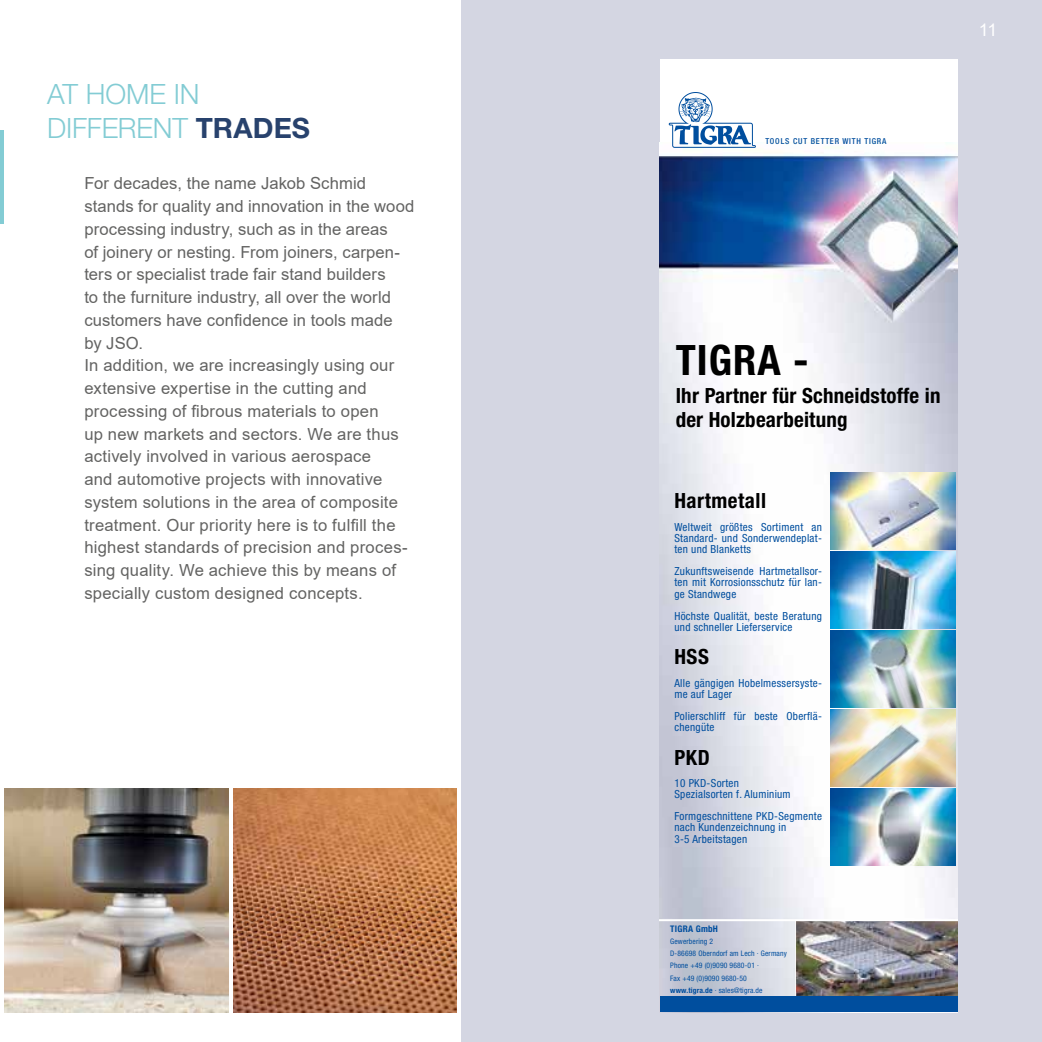
<style>
.page{position:relative;width:1042px;height:1042px;background:#fff}
.page>*{position:absolute;margin:0;border:0;box-sizing:border-box;transform-origin:0 0}
.t1{font:700 condensed 42px "Helvetica Neue";letter-spacing:.025em;color:#000}
.t2{font:300 28px/33.6px "Helvetica Neue LT Std";letter-spacing:-.005em;color:#83ccd4}
.t3{font:700 condensed 21px/24.5px "Helvetica Neue";letter-spacing:.01em;color:#000}
.t4{font:17.5px "Arial";color:#fff}
.t5{font:16.62px/22.8px "Arial";letter-spacing:.01em;color:#636362}
.t6{font:condensed 11.2px/11.2px "Helvetica Neue";letter-spacing:.025em;color:#004e9e}
.t7{font:700 condensed 9.1px "Helvetica Neue";letter-spacing:.025em;color:#004e9e}
.t8{font:500 condensed 8.22px "Helvetica Neue";letter-spacing:.1em;color:#004e9e}
.t9{font:condensed 7.52px/12.1px "Helvetica Neue";letter-spacing:.02em;color:#004e9e}
.s1{font-weight:700;color:#28426d}
.s2{font-weight:700}
</style>
<div class="page">
<div style="left:461px;top:0;width:581px;height:1042px;background:#d4d6e2"></div>
<img style="left:5px;top:789px;width:223px;height:223px">
<img style="left:233px;top:789px;width:223px;height:223px">
<hr style="left:0;top:131px;width:4px;height:93px;background:#83ccd4">
<div style="left:660px;top:59px;width:297px;height:953px;background:#fff"></div>
<img style="left:660px;top:147px;width:297px;height:849px">
<svg style="left:669px;top:92px;width:87px;height:56px"></svg>
<img style="left:830px;top:473px;width:126px;height:77px">
<img style="left:830px;top:552px;width:126px;height:236px">
<img style="left:830px;top:630px;width:126px;height:78px">
<img style="left:830px;top:788px;width:126px;height:77px">
<img style="left:830px;top:709px;width:126px;height:78px">
<img style="left:795px;top:921px;width:162px;height:75px">
<hr style="left:660px;top:919px;width:297px;height:2px;background:#fff">
<div style="left:660px;top:996px;width:297px;height:16px;background:#004e9e"></div>
<h2 class="t2" style="left:47px;top:77px;width:264px">AT HOME IN<br>DIFFERENT <span class="s1">TRADES</span></h2>
<p class="t5" style="left:84px;top:172px;width:331px">For decades, the name Jakob Schmid stands for quality and innovation in the wood processing industry, such as in the areas<br>of joinery or nesting. From joiners, carpen&shy;ters or specialist trade fair stand builders<br>to the furniture industry, all over the world customers have confidence in tools made<br>by JSO.<br>In addition, we are increasingly using our extensive expertise in the cutting and processing of fibrous materials to open<br>up new markets and sectors. We are thus actively involved in various aerospace<br>and automotive projects with innovative system solutions in the area of composite treatment. Our priority here is to fulfill the highest standards of precision and proces&shy;sing quality. We achieve this by means of specially custom designed concepts.</p>
<p class="t8" style="left:765px;top:136px;width:122px">TOOLS CUT BETTER WITH TIGRA</p>
<p class="t4" style="left:979px;top:17px;width:20px">11</p>
<h1 class="t1" style="left:676px;top:334px;width:134px">TIGRA -</h1>
<p class="t3" style="left:676px;top:383px;width:266px">Ihr Partner für Schneidstoffe in der Holzbearbeitung</p>
<p class="t3" style="left:674px;top:488px;width:93px">Hartmetall</p>
<p class="t6" style="left:674px;top:521px;width:149px;text-align:justify">Weltweit größtes Sortiment an Standard- und Sonderwendeplat&shy;ten und Blanketts</p>
<p class="t6" style="left:674px;top:566px;width:149px;text-align:justify">Zukunftsweisende Hartmetallsor&shy;ten mit Korrosionsschutz für lan&shy;ge Standwege</p>
<p class="t6" style="left:674px;top:610px;width:149px">Höchste Qualität, beste Beratung und schneller Lieferservice</p>
<p class="t3" style="left:674px;top:644px;width:36px">HSS</p>
<p class="t6" style="left:674px;top:677px;width:149px">Alle gängigen Hobelmessersyste&shy;me auf Lager</p>
<p class="t6" style="left:674px;top:710px;width:149px">Polierschliff für beste Oberflä&shy;chengüte</p>
<p class="t3" style="left:674px;top:744px;width:37px">PKD</p>
<p class="t6" style="left:674px;top:777px;width:118px">10 PKD-Sorten<br>Spezialsorten f. Aluminium</p>
<p class="t6" style="left:674px;top:810px;width:149px">Formgeschnittene PKD-Segmente nach Kundenzeichnung in<br>3-5 Arbeitstagen</p>
<p class="t7" style="left:670px;top:923px;width:49px">TIGRA GmbH</p>
<p class="t9" style="left:670px;top:935px;width:118px">Gewerbering 2<br>D-86698 Oberndorf am Lech · Germany<br>Phone +49 (0)9090 9680-01 ·<br>Fax +49 (0)9090 9680-50 <span class="s2">www.tigra.de</span> · sales@tigra.de</p>
</div>
